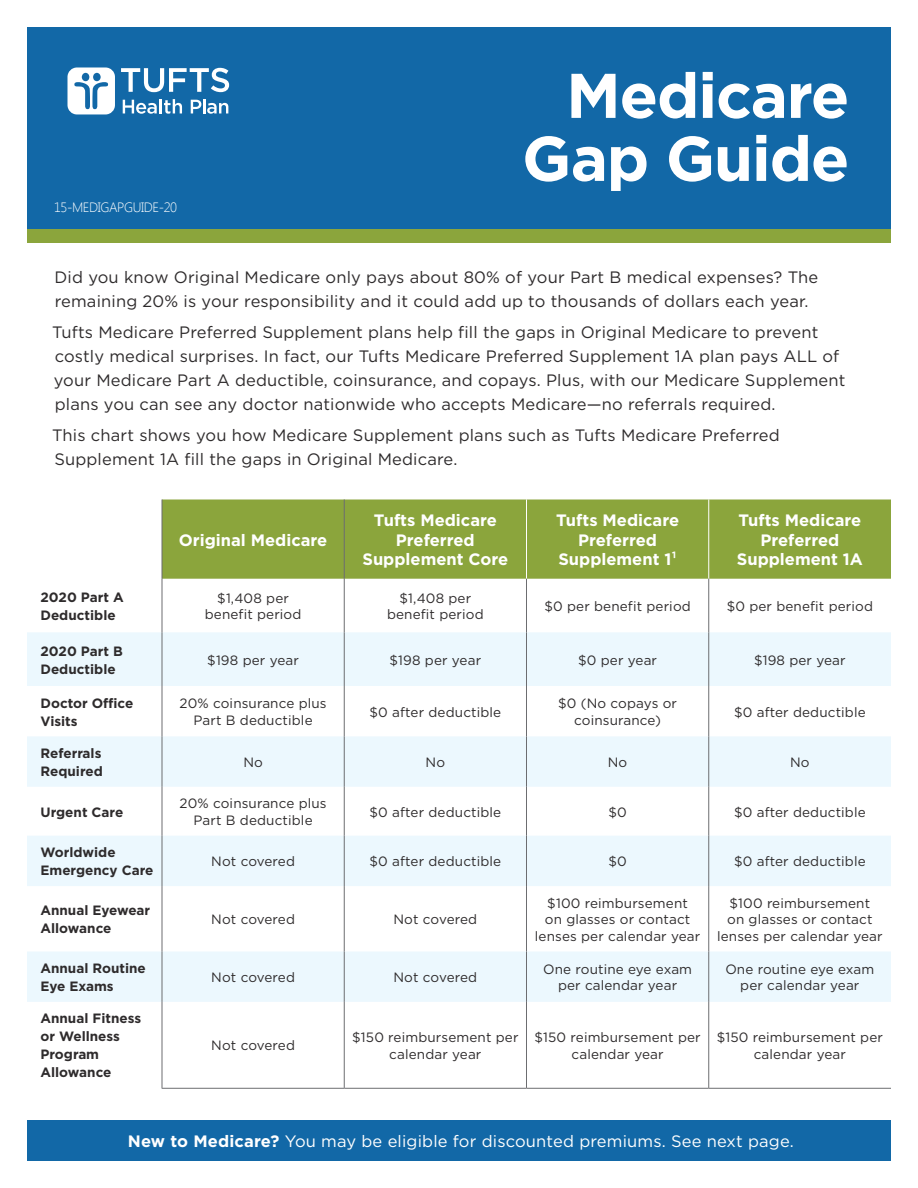
<style>
.page{position:relative;width:918px;height:1188px;background:#fff}
.page>*{position:absolute;margin:0;border:0;box-sizing:border-box;transform-origin:0 0}
.Display_1{font:700 63px/63px "Gotham";letter-spacing:-.02em;color:#fff;text-align:right}
.Body{font:16.5px/24px "Gotham";letter-spacing:.01em;color:#2e2b2c}
.Table_Column_Header{font:700 16.5px/19.5px "Gotham";color:#fff;text-align:center}
.Body-2{font:16.5px "Gotham";letter-spacing:.01em;color:#fff}
.Table_Body{font:13.5px/16.5px "Gotham";letter-spacing:.01em;color:#2e2b2c;text-align:center}
.Table_Row_Header{font:700 13.5px/18px "Gotham";color:#2e2b2c}
.Disclaimers{font:300 13.5px "Segoe UI";letter-spacing:-.03em;color:#fff}
.s1{font-weight:700}
</style>
<div class="page">
<div style="left:27px;top:1120px;width:864px;height:41px;background:#1268a7"></div>
<div style="left:27px;top:27px;width:864px;height:203px;background:#1268a7"></div>
<svg style="left:121px;top:68px;width:108px;height:24px"></svg>
<svg style="left:123px;top:99px;width:59px;height:15px"></svg>
<svg style="left:191px;top:99px;width:37px;height:15px"></svg>
<svg style="left:68px;top:67px;width:47px;height:47px"></svg>
<div style="left:163px;top:500px;width:728px;height:79px;background:#8ba53c"></div>
<svg style="left:27px;top:632px;width:135px;height:370px;fill:#ecf8fe"></svg>
<svg style="left:163px;top:632px;width:728px;height:370px;fill:#ecf8fe"></svg>
<hr style="left:162px;top:499px;width:1px;height:80px;background:#6c6d70">
<hr style="left:344px;top:499px;width:1px;height:80px;background:#6c6d70">
<hr style="left:162px;top:579px;width:1px;height:53px;background:#6c6d70">
<hr style="left:162px;top:632px;width:1px;height:54px;background:#6c6d70">
<hr style="left:162px;top:686px;width:1px;height:50px;background:#6c6d70">
<hr style="left:162px;top:736px;width:1px;height:51px;background:#6c6d70">
<hr style="left:162px;top:787px;width:1px;height:49px;background:#6c6d70">
<hr style="left:162px;top:836px;width:1px;height:50px;background:#6c6d70">
<hr style="left:162px;top:886px;width:1px;height:65px;background:#6c6d70">
<hr style="left:162px;top:951px;width:1px;height:51px;background:#6c6d70">
<hr style="left:162px;top:1002px;width:1px;height:86px;background:#6c6d70">
<hr style="left:526px;top:499px;width:1px;height:80px;background:#fff">
<hr style="left:708px;top:499px;width:1px;height:80px;background:#fff">
<hr style="left:344px;top:579px;width:1px;height:53px;background:#6c6d70">
<hr style="left:526px;top:579px;width:1px;height:53px;background:#6c6d70">
<hr style="left:708px;top:579px;width:1px;height:53px;background:#6c6d70">
<hr style="left:344px;top:632px;width:1px;height:54px;background:#6c6d70">
<hr style="left:526px;top:632px;width:1px;height:54px;background:#6c6d70">
<hr style="left:708px;top:632px;width:1px;height:54px;background:#6c6d70">
<hr style="left:344px;top:686px;width:1px;height:50px;background:#6c6d70">
<hr style="left:526px;top:686px;width:1px;height:50px;background:#6c6d70">
<hr style="left:708px;top:686px;width:1px;height:50px;background:#6c6d70">
<hr style="left:344px;top:736px;width:1px;height:51px;background:#6c6d70">
<hr style="left:526px;top:736px;width:1px;height:51px;background:#6c6d70">
<hr style="left:708px;top:736px;width:1px;height:51px;background:#6c6d70">
<hr style="left:344px;top:787px;width:1px;height:49px;background:#6c6d70">
<hr style="left:526px;top:787px;width:1px;height:49px;background:#6c6d70">
<hr style="left:708px;top:787px;width:1px;height:49px;background:#6c6d70">
<hr style="left:344px;top:836px;width:1px;height:50px;background:#6c6d70">
<hr style="left:526px;top:836px;width:1px;height:50px;background:#6c6d70">
<hr style="left:708px;top:836px;width:1px;height:50px;background:#6c6d70">
<hr style="left:344px;top:886px;width:1px;height:65px;background:#6c6d70">
<hr style="left:526px;top:886px;width:1px;height:65px;background:#6c6d70">
<hr style="left:708px;top:886px;width:1px;height:65px;background:#6c6d70">
<hr style="left:344px;top:951px;width:1px;height:51px;background:#6c6d70">
<hr style="left:526px;top:951px;width:1px;height:51px;background:#6c6d70">
<hr style="left:708px;top:951px;width:1px;height:51px;background:#6c6d70">
<hr style="left:344px;top:1002px;width:1px;height:86px;background:#6c6d70">
<hr style="left:526px;top:1002px;width:1px;height:86px;background:#6c6d70">
<hr style="left:708px;top:1002px;width:1px;height:86px;background:#6c6d70">
<hr style="left:162px;top:1088px;width:182px;height:1px;background:#6c6d70">
<hr style="left:344px;top:1088px;width:182px;height:1px;background:#6c6d70">
<hr style="left:526px;top:1088px;width:183px;height:1px;background:#6c6d70">
<hr style="left:709px;top:1088px;width:182px;height:1px;background:#6c6d70">
<div style="left:27px;top:230px;width:864px;height:13px;background:#8ba53c"></div>
<p class="Disclaimers" style="left:54px;top:198px;width:125px">15-MEDIGAPGUIDE-20</p>
<p class="Display_1" style="left:522px;top:64px;width:329px">Medicare<br>Gap Guide</p>
<p class="Body" style="left:55px;top:265px;width:765px">Did you know Original Medicare only pays about 80% of your Part B medical expenses? The remaining 20% is your responsibility and it could add up to thousands of dollars each year.</p>
<p class="Body" style="left:52px;top:320px;width:795px">Tufts Medicare Preferred Supplement plans help fill the gaps in Original Medicare to prevent costly medical surprises. In fact, our Tufts Medicare Preferred Supplement 1A plan pays ALL of your Medicare Part A deductible, coinsurance, and copays. Plus, with our Medicare Supplement plans you can see any doctor nationwide who accepts Medicare—no referrals required.</p>
<p class="Body" style="left:52px;top:423px;width:729px">This chart shows you how Medicare Supplement plans such as Tufts Medicare Preferred<br>Supplement 1A fill the gaps in Original Medicare.</p>
<p class="Table_Column_Header" style="left:179px;top:530px;width:150px">Original Medicare</p>
<p class="Table_Column_Header" style="left:362px;top:511px;width:147px">Tufts Medicare<br>Preferred<br>Supplement Core</p>
<p class="Table_Column_Header" style="left:556px;top:511px;width:125px">Tufts Medicare<br>Preferred<br>Supplement 1¹</p>
<p class="Table_Column_Header" style="left:737px;top:511px;width:128px">Tufts Medicare<br>Preferred<br>Supplement 1A</p>
<p class="Table_Row_Header" style="left:40px;top:588px;width:85px">2020 Part A<br>Deductible</p>
<p class="Table_Body" style="left:205px;top:589px;width:98px">$1,408 per benefit period</p>
<p class="Table_Body" style="left:387px;top:589px;width:98px">$1,408 per benefit period</p>
<p class="Table_Body" style="left:544px;top:598px;width:148px">$0 per benefit period</p>
<p class="Table_Body" style="left:727px;top:598px;width:148px">$0 per benefit period</p>
<p class="Table_Row_Header" style="left:40px;top:642px;width:84px">2020 Part B<br>Deductible</p>
<p class="Table_Body" style="left:207px;top:651px;width:93px">$198 per year</p>
<p class="Table_Body" style="left:390px;top:651px;width:93px">$198 per year</p>
<p class="Table_Body" style="left:578px;top:651px;width:80px">$0 per year</p>
<p class="Table_Body" style="left:754px;top:651px;width:93px">$198 per year</p>
<p class="Table_Row_Header" style="left:40px;top:694px;width:94px">Doctor Office<br>Visits</p>
<p class="Table_Body" style="left:180px;top:695px;width:149px">20% coinsurance plus<br>Part B deductible</p>
<p class="Table_Body" style="left:370px;top:703px;width:133px">$0 after deductible</p>
<p class="Table_Body" style="left:558px;top:695px;width:121px">$0 (No copays or coinsurance)</p>
<p class="Table_Body" style="left:734px;top:703px;width:133px">$0 after deductible</p>
<p class="Table_Row_Header" style="left:40px;top:744px;width:64px">Referrals<br>Required</p>
<p class="Table_Body" style="left:243px;top:754px;width:21px">No</p>
<p class="Table_Body" style="left:426px;top:754px;width:21px">No</p>
<p class="Table_Body" style="left:608px;top:754px;width:21px">No</p>
<p class="Table_Body" style="left:790px;top:754px;width:21px">No</p>
<p class="Table_Row_Header" style="left:40px;top:803px;width:84px">Urgent Care</p>
<p class="Table_Body" style="left:180px;top:795px;width:149px">20% coinsurance plus<br>Part B deductible</p>
<p class="Table_Body" style="left:370px;top:803px;width:133px">$0 after deductible</p>
<p class="Table_Body" style="left:608px;top:803px;width:20px">$0</p>
<p class="Table_Body" style="left:734px;top:803px;width:133px">$0 after deductible</p>
<p class="Table_Row_Header" style="left:40px;top:843px;width:114px">Worldwide<br>Emergency Care</p>
<p class="Table_Body" style="left:211px;top:853px;width:85px">Not covered</p>
<p class="Table_Body" style="left:370px;top:853px;width:133px">$0 after deductible</p>
<p class="Table_Body" style="left:608px;top:853px;width:20px">$0</p>
<p class="Table_Body" style="left:734px;top:853px;width:133px">$0 after deductible</p>
<p class="Table_Row_Header" style="left:40px;top:901px;width:111px">Annual Eyewear<br>Allowance</p>
<p class="Table_Body" style="left:211px;top:911px;width:85px">Not covered</p>
<p class="Table_Body" style="left:394px;top:911px;width:85px">Not covered</p>
<p class="Table_Body" style="left:535px;top:894px;width:167px">$100 reimbursement<br>on glasses or contact lenses per calendar year</p>
<p class="Table_Body" style="left:717px;top:894px;width:167px">$100 reimbursement<br>on glasses or contact lenses per calendar year</p>
<p class="Table_Row_Header" style="left:40px;top:959px;width:107px">Annual Routine<br>Eye Exams</p>
<p class="Table_Body" style="left:211px;top:969px;width:85px">Not covered</p>
<p class="Table_Body" style="left:394px;top:969px;width:85px">Not covered</p>
<p class="Table_Body" style="left:543px;top:961px;width:150px">One routine eye exam per calendar year</p>
<p class="Table_Body" style="left:725px;top:961px;width:150px">One routine eye exam per calendar year</p>
<p class="Table_Row_Header" style="left:40px;top:1010px;width:102px">Annual Fitness or Wellness<br>Program<br>Allowance</p>
<p class="Table_Body" style="left:211px;top:1037px;width:85px">Not covered</p>
<p class="Table_Body" style="left:352px;top:1029px;width:168px">$150 reimbursement per calendar year</p>
<p class="Table_Body" style="left:535px;top:1029px;width:168px">$150 reimbursement per calendar year</p>
<p class="Table_Body" style="left:717px;top:1029px;width:168px">$150 reimbursement per calendar year</p>
<p class="Body-2" style="left:128px;top:1131px;width:667px"><span class="s1">New to Medicare?</span> You may be eligible for discounted premiums. See next page.</p>
</div>
